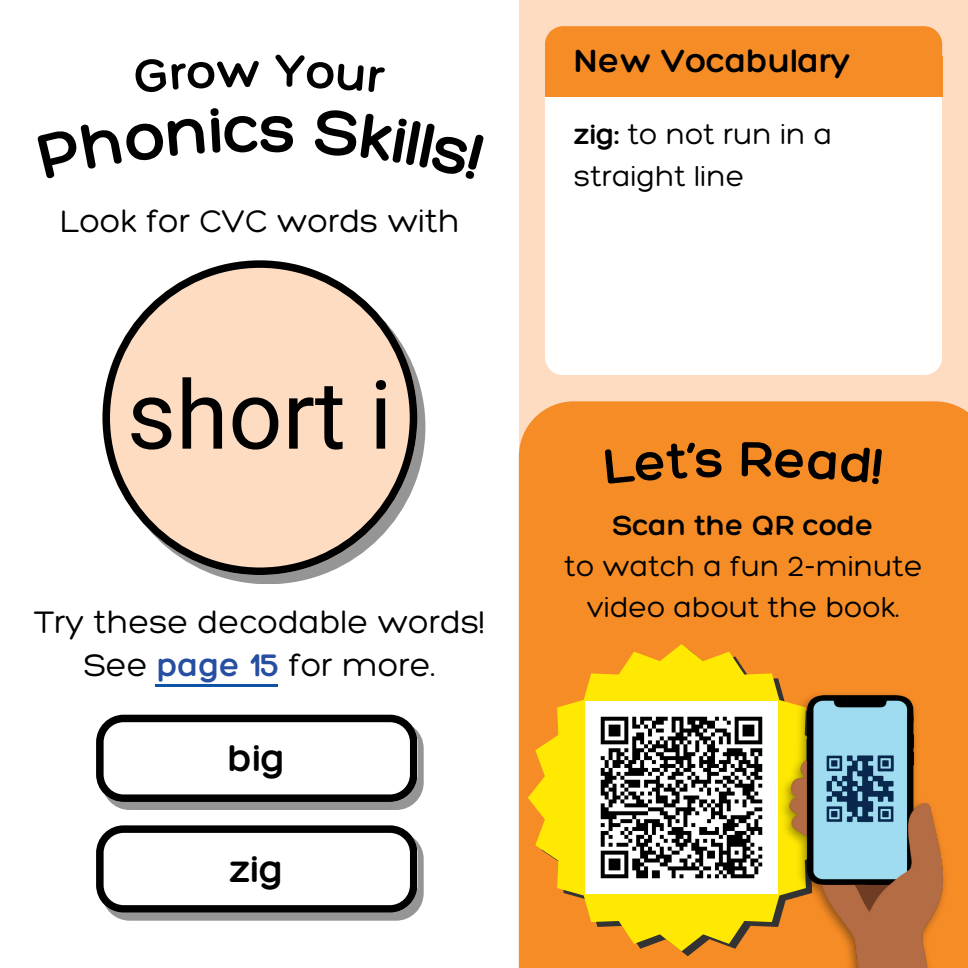
<style>
.page{position:relative;width:968px;height:968px;background:#fff}
.page>*{position:absolute;margin:0;border:0;box-sizing:border-box;transform-origin:0 0}
.t1{font:95px "Roboto";color:#000}
.t2{font:300 40px "Hero";color:#000}
.t3{font:300 35px "Hero";color:#000}
.t4{font:300 33.75px/43.2px "Hero";color:#000;text-align:center}
.t5{font:300 30px/41.2px "Hero";color:#000;text-align:center}
.s1{color:#264fa2}
.s2{font-style:inherit}
</style>
<div class="page">
<svg style="left:102px;top:260px;width:315px;height:315px"></svg>
<div style="left:518px;top:0;width:449px;height:968px;background:#fddcc2"></div>
<div style="left:518px;top:401px;width:449px;height:567px;background:#f68c26"></div>
<svg style="left:527px;top:644px;width:308px;height:307px;background:#f5bb16"></svg>
<img style="left:585px;top:702px;width:190px;height:191px">
<img style="left:775px;top:674px;width:177px;height:294px">
<div style="left:545px;top:97px;width:396px;height:278px;background:#fff"></div>
<div style="left:545px;top:26px;width:396px;height:30px;background:#f68c26"></div>
<div style="left:544px;top:56px;width:397px;height:41px;background:#f68c26"></div>
<div style="left:102px;top:721px;width:321px;height:89px;background:#959595;border-radius:27px"></div>
<svg style="left:96px;top:714px;width:321px;height:88px;background:#cbcbcb"></svg>
<div style="left:102px;top:831px;width:321px;height:89px;background:#959595;border-radius:27px"></div>
<svg style="left:96px;top:825px;width:321px;height:87px;background:#cdcdcd"></svg>
<hr style="left:155px;top:684px;width:123px;height:2px;background:#1052a4">
<div style="left:604px;top:442px;width:117px;height:42px;background:#f68c26"></div>
<div style="left:741px;top:441px;width:140px;height:43px;background:#f68c26"></div>
<p class="t4" style="left:60px;top:199px;width:401px">Look for CVC words with</p>
<p class="t1" style="left:127px;top:360px;width:267px">short i</p>
<p class="t4" style="left:34px;top:599px;width:452px">Try these decodable words!<br>See <span class="s1">page 15</span> for more.</p>
<p class="t2" style="left:228px;top:733px;width:59px">big</p>
<p class="t2" style="left:230px;top:843px;width:55px">zig</p>
<h2 class="t3" style="left:574px;top:39px;width:278px">New Vocabulary</h2>
<p class="t5" style="left:574px;top:113px;width:259px;text-align:left"><span class="s2">zig:</span> to not run in a straight line</p>
<p class="t5" style="left:564px;top:503px;width:359px"><span class="s2">Scan the QR code<br></span>to watch a fun 2-minute video about the book.</p>
</div>
